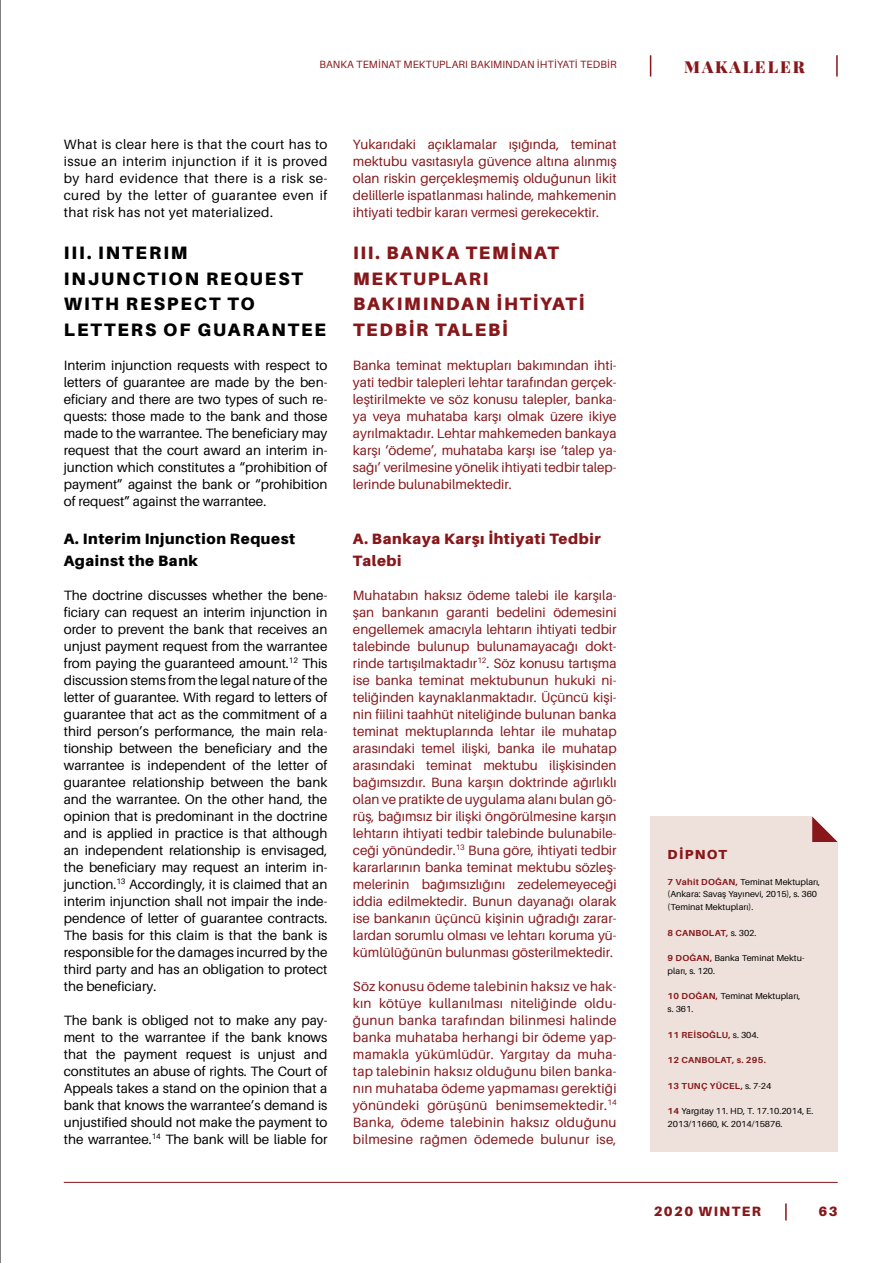
<style>
.page{position:relative;width:893px;height:1263px;background:#fff}
.page>*{position:absolute;margin:0;border:0;box-sizing:border-box;transform-origin:0 0}
.t1{font:900 18px/25.5px "Aileron";letter-spacing:.11em;color:#000}
.t2{font:900 18px/25.5px "Aileron";letter-spacing:.1em;color:#87171a}
.t3{font:900 16.5px "Playfair Display";letter-spacing:.12em;color:#87171a}
.t4{font:900 15px/21.3px "Aileron";letter-spacing:.04em;color:#000}
.t5{font:900 15px/21.3px "Aileron";letter-spacing:.04em;color:#87171a}
.t6{font:13.5px/17px "Aileron";color:#87171a;text-align:justify}
.t7{font:13.5px/17px "Aileron";color:#000;text-align:justify}
.t8{font:900 13.5px "Aileron";letter-spacing:.11em;color:#87171a}
.t9{font:900 13.05px "Aileron";letter-spacing:.1em;color:#87171a}
.t10{font:10.5px "Aileron";letter-spacing:.01em;color:#87171a}
.t11{font:8.7px/12.8px "Aileron";color:#000}
.t12{font:700 8.7px "Aileron";letter-spacing:.03em;color:#87171a}
.s1{font-weight:700;color:#87171a}
.s2{font-weight:400;color:#000}
</style>
<div class="page">
<hr style="left:64px;top:1182px;width:774px;height:1px;background:#87171a">
<svg style="left:785px;top:1203px;width:2px;height:17px"></svg>
<svg style="left:650px;top:55px;width:1px;height:22px"></svg>
<hr style="left:836px;top:55px;width:2px;height:22px;background:#87171a">
<hr style="left:0;top:0;width:1px;height:1263px;background:#000">
<div style="left:651px;top:816px;width:187px;height:336px;background:#eee1db"></div>
<svg style="left:812px;top:816px;width:26px;height:26px"></svg>
<p class="t10" style="left:319px;top:59px;width:299px">BANKA TEMİNAT MEKTUPLARI BAKIMINDAN İHTİYATİ TEDBİR</p>
<p class="t7" style="left:64px;top:136px;width:265px">What is clear here is that the court has to issue an interim injunction if it is proved by hard evidence that there is a risk se&shy;cured by the letter of guarantee even if that risk has not yet materialized.</p>
<h1 class="t1" style="left:64px;top:240px;width:264px">III. INTERIM<br>INJUNCTION REQUEST<br>WITH RESPECT TO<br>LETTERS OF GUARANTEE</h1>
<p class="t7" style="left:64px;top:357px;width:265px">Interim injunction requests with respect to letters of guarantee are made by the ben&shy;eficiary and there are two types of such re&shy;quests: those made to the bank and those made to the warrantee. The beneficiary may request that the court award an interim in&shy;junction which constitutes a “prohibition of payment” against the bank or “prohibition of request” against the warrantee.</p>
<p class="t4" style="left:64px;top:528px;width:233px">A. Interim Injunction Request<br>Against the Bank</p>
<p class="t7" style="left:64px;top:587px;width:265px">The doctrine discusses whether the bene&shy;ficiary can request an interim injunction in order to prevent the bank that receives an unjust payment request from the warrantee from paying the guaranteed amount.<sup>12</sup> This discussion stems from the legal nature of the letter of guarantee. With regard to letters of guarantee that act as the commitment of a third person’s performance, the main rela&shy;tionship between the beneficiary and the warrantee is independent of the letter of guarantee relationship between the bank and the warrantee. On the other hand, the opinion that is predominant in the doctrine and is applied in practice is that although an independent relationship is envisaged, the beneficiary may request an interim in&shy;junction.<sup>13</sup> Accordingly, it is claimed that an interim injunction shall not impair the inde&shy;pendence of letter of guarantee contracts.<br>The basis for this claim is that the bank is responsible for the damages incurred by the third party and has an obligation to protect the beneficiary.</p>
<p class="t7" style="left:64px;top:1012px;width:265px">The bank is obliged not to make any pay&shy;ment to the warrantee if the bank knows that the payment request is unjust and constitutes an abuse of rights. The Court of Appeals takes a stand on the opinion that a bank that knows the warrantee’s demand is unjustified should not make the payment to the warrantee.<sup>14</sup> The bank will be liable for</p>
<p class="t6" style="left:353px;top:136px;width:265px">Yukarıdaki açıklamalar ışığında, teminat mektubu vasıtasıyla güvence altına alınmış olan riskin gerçekleşmemiş olduğunun likit delillerle ispatlanması halinde, mahkemenin ihtiyati tedbir kararı vermesi gerekecektir.</p>
<h1 class="t2" style="left:353px;top:240px;width:233px">III. BANKA TEMİNAT<br>MEKTUPLARI<br>BAKIMINDAN İHTİYATİ<br>TEDBİR TALEBİ</h1>
<p class="t6" style="left:353px;top:357px;width:265px">Banka teminat mektupları bakımından ihti&shy;yati tedbir talepleri lehtar tarafından gerçek&shy;leştirilmekte ve söz konusu talepler, banka&shy;ya veya muhataba karşı olmak üzere ikiye ayrılmaktadır. Lehtar mahkemeden bankaya karşı ‘ödeme’, muhataba karşı ise ‘talep ya&shy;sağı’ verilmesine yönelik ihtiyati tedbir talep&shy;lerinde bulunabilmektedir.</p>
<p class="t5" style="left:353px;top:528px;width:249px">A. Bankaya Karşı İhtiyati Tedbir<br>Talebi</p>
<p class="t6" style="left:353px;top:587px;width:265px">Muhatabın haksız ödeme talebi ile karşıla&shy;şan bankanın garanti bedelini ödemesini engellemek amacıyla lehtarın ihtiyati tedbir talebinde bulunup bulunamayacağı dokt&shy;rinde tartışılmaktadır<sup>12</sup>. Söz konusu tartışma ise banka teminat mektubunun hukuki ni&shy;teliğinden kaynaklanmaktadır. Üçüncü kişi&shy;nin fiilini taahhüt niteliğinde bulunan banka teminat mektuplarında lehtar ile muhatap arasındaki temel ilişki, banka ile muhatap arasındaki teminat mektubu ilişkisinden bağımsızdır. Buna karşın doktrinde ağırlıklı olan ve pratikte de uygulama alanı bulan gö&shy;rüş, bağımsız bir ilişki öngörülmesine karşın lehtarın ihtiyati tedbir talebinde bulunabile&shy;ceği yönündedir.<sup>13</sup> Buna göre, ihtiyati tedbir kararlarının banka teminat mektubu sözleş&shy;melerinin bağımsızlığını zedelemeyeceği iddia edilmektedir. Bunun dayanağı olarak ise bankanın üçüncü kişinin uğradığı zarar&shy;lardan sorumlu olması ve lehtarı koruma yü&shy;kümlülüğünün bulunması gösterilmektedir.</p>
<p class="t6" style="left:353px;top:978px;width:265px">Söz konusu ödeme talebinin haksız ve hak&shy;kın kötüye kullanılması niteliğinde oldu&shy;ğunun banka tarafından bilinmesi halinde banka muhataba herhangi bir ödeme yap&shy;mamakla yükümlüdür. Yargıtay da muha&shy;tap talebinin haksız olduğunu bilen banka&shy;nın muhataba ödeme yapmaması gerektiği yönündeki görüşünü benimsemektedir.<sup>14<br></sup>Banka, ödeme talebinin haksız olduğunu bilmesine rağmen ödemede bulunur ise,</p>
<p class="t3" style="left:684px;top:54px;width:122px">MAKALELER</p>
<p class="t9" style="left:668px;top:847px;width:61px">DİPNOT</p>
<p class="t11" style="left:668px;top:875px;width:154px"><span class="s1">7 Vahit DOĞAN,</span> Teminat Mektupları, (Ankara: Savaş Yayınevi, 2015), s. 360 (Teminat Mektupları).</p>
<p class="t12" style="left:668px;top:928px;width:90px">8 CANBOLAT, <span class="s2">s. 302.</span></p>
<p class="t11" style="left:668px;top:952px;width:138px"><span class="s1">9 DOĞAN,</span> Banka Teminat Mektu&shy;pları, s. 120.</p>
<p class="t11" style="left:668px;top:990px;width:134px"><span class="s1">10 DOĞAN,</span> Teminat Mektupları, s. 361.</p>
<p class="t12" style="left:668px;top:1030px;width:93px">11 REİSOĞLU, <span class="s2">s. 304.</span></p>
<p class="t12" style="left:668px;top:1055px;width:100px">12 CANBOLAT, s. 295.</p>
<p class="t12" style="left:668px;top:1081px;width:105px">13 TUNÇ YÜCEL, <span class="s2">s. 7-24</span></p>
<p class="t11" style="left:668px;top:1105px;width:147px"><span class="s1">14</span> Yargıtay 11. HD, T. 17.10.2014, E.<br>2013/11660, K. 2014/15876.</p>
<p class="t8" style="left:654px;top:1203px;width:109px">2020 WINTER</p>
<p class="t8" style="left:818px;top:1203px;width:21px">63</p>
</div>
